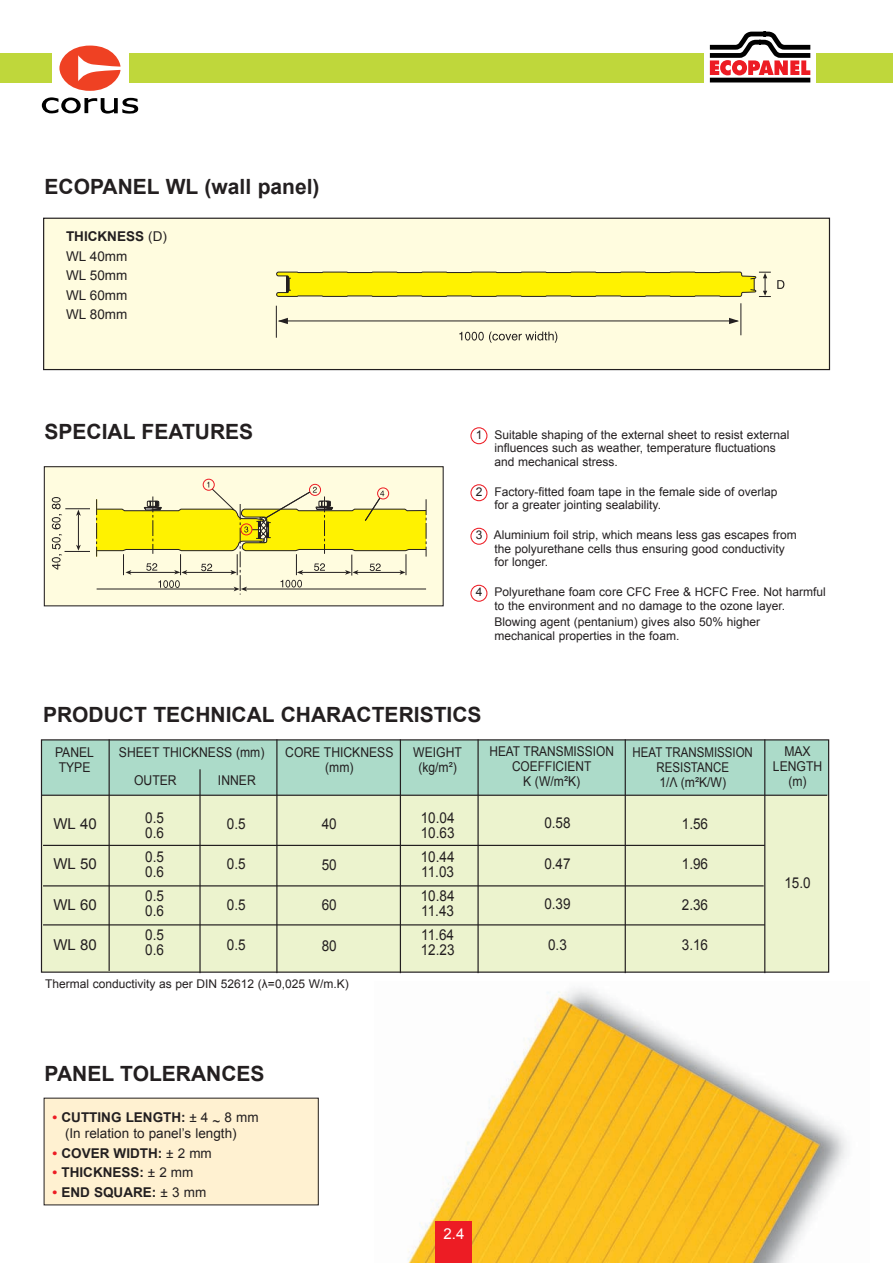
<style>
.page{position:relative;width:893px;height:1263px;background:#fff}
.page>*{position:absolute;margin:0;border:0;box-sizing:border-box;transform-origin:0 0}
.t1{font:700 21px "Arial";color:#231f20}
.t2{font:15px/15px "Arial";color:#231f20;scale:.9 1}
.t3{font:15px "Arial";color:#231f20}
.t4{font:15px "Arial";color:#fff}
.t5{font:13.5px/19.5px "Arial";color:#231f20}
.t6{font:13.5px/15px "Arial";color:#231f20;text-align:center;scale:.9 1}
.t7{font:700 13.5px "Arial";color:#231f20}
.t8{font:13.5px/15px "Arial";color:#231f20;text-align:center;scale:.85 1}
.t9{font:13.5px/15px "Arial";color:#231f20;text-align:center;scale:.88 1}
.t10{font:12px/13.5px "Arial";color:#231f20}
.s1{font-weight:700}
.s2{font-weight:700;color:#ed1c24}
.s3{color:#ed1c24}
.s4{font-weight:400}
</style>
<div class="page">
<img style="left:408px;top:988px;width:439px;height:275px">
<div style="left:42px;top:740px;width:787px;height:55px;background:#acdbc9"></div>
<div style="left:42px;top:795px;width:787px;height:177px;background:#ecf3ce"></div>
<div style="left:41px;top:739px;width:788px;height:234px;border:1px solid #231f20"></div>
<div style="left:44px;top:218px;width:785px;height:152px;background:#fffcdf"></div>
<div style="left:43px;top:218px;width:787px;height:152px;border:1px solid #231f20"></div>
<hr style="left:279px;top:321px;width:458px;height:1px;background:#231f20">
<svg style="left:278px;top:318px;width:10px;height:6px"></svg>
<svg style="left:729px;top:318px;width:10px;height:6px"></svg>
<hr style="left:276px;top:306px;width:1px;height:32px;background:#231f20">
<hr style="left:740px;top:303px;width:1px;height:32px;background:#231f20">
<svg style="left:459px;top:331px;width:98px;height:12px"></svg>
<svg style="left:276px;top:272px;width:494px;height:25px;background:#ece010"></svg>
<svg style="left:777px;top:280px;width:7px;height:9px"></svg>
<hr style="left:42px;top:795px;width:785px;height:1px;background:#231f20">
<hr style="left:276px;top:739px;width:1px;height:234px;background:#231f20">
<hr style="left:199px;top:769px;width:2px;height:204px;background:#231f20">
<hr style="left:108px;top:739px;width:2px;height:232px;background:#231f20">
<hr style="left:400px;top:739px;width:1px;height:234px;background:#231f20">
<hr style="left:477px;top:739px;width:1px;height:234px;background:#231f20">
<hr style="left:624px;top:739px;width:2px;height:234px;background:#231f20">
<hr style="left:764px;top:739px;width:1px;height:234px;background:#231f20">
<div style="left:44px;top:1098px;width:274px;height:107px;background:#fff1d1"></div>
<div style="left:44px;top:467px;width:399px;height:139px;background:#fffcdf"></div>
<svg style="left:52px;top:497px;width:38px;height:73px"></svg>
<svg style="left:96px;top:478px;width:331px;height:117px"></svg>
<div style="left:44px;top:466px;width:399px;height:140px;border:1px solid #231f20"></div>
<svg style="left:470px;top:585px;width:17px;height:17px"></svg>
<svg style="left:470px;top:528px;width:17px;height:17px"></svg>
<svg style="left:470px;top:484px;width:17px;height:17px"></svg>
<svg style="left:470px;top:427px;width:17px;height:17px"></svg>
<hr style="left:43px;top:845px;width:721px;height:1px;background:#231f20">
<hr style="left:43px;top:885px;width:720px;height:2px;background:#231f20">
<hr style="left:43px;top:924px;width:721px;height:2px;background:#231f20">
<div style="left:816px;top:53px;width:76px;height:30px;background:#bfd73b"></div>
<svg style="left:709px;top:31px;width:102px;height:44px"></svg>
<hr style="left:709px;top:78px;width:101px;height:4px;background:#000">
<svg style="left:59px;top:46px;width:61px;height:45px"></svg>
<svg style="left:42px;top:97px;width:96px;height:17px"></svg>
<div style="left:129px;top:53px;width:574px;height:30px;background:#bfd73b"></div>
<div style="left:435px;top:1222px;width:37px;height:41px;background:#ed1c24"></div>
<div style="left:0;top:53px;width:51px;height:30px;background:#bfd73b"></div>
<h1 class="t1" style="left:45px;top:175px;width:276px">ECOPANEL WL (wall panel)</h1>
<p class="t5" style="left:66px;top:227px;width:102px"><span class="s1">THICKNESS</span> (D)<br>WL 40mm<br>WL 50mm<br>WL 60mm<br>WL 80mm</p>
<h1 class="t1" style="left:45px;top:420px;width:210px">SPECIAL FEATURES</h1>
<p class="t10" style="left:476px;top:428px;width:8px">1</p>
<p class="t10" style="left:476px;top:485px;width:8px">2</p>
<p class="t10" style="left:476px;top:528px;width:8px">3</p>
<p class="t10" style="left:476px;top:585px;width:8px">4</p>
<p class="t10" style="left:494px;top:428px;width:296px">Suitable shaping of the external sheet to resist external influences such as weather, temperature fluctuations and mechanical stress.</p>
<p class="t10" style="left:494px;top:485px;width:284px">Factory-fitted foam tape in the female side of overlap for a greater jointing sealability.</p>
<p class="t10" style="left:494px;top:528px;width:304px">Aluminium foil strip, which means less gas escapes from the polyurethane cells thus ensuring good conductivity for longer.</p>
<p class="t10" style="left:494px;top:585px;width:333px">Polyurethane foam core CFC Free &amp; HCFC Free. Not harmful to the environment and no damage to the ozone layer.</p>
<p class="t10" style="left:494px;top:615px;width:267px">Blowing agent (pentanium) gives also 50% higher mechanical properties in the foam.</p>
<h1 class="t1" style="left:43px;top:704px;width:440px">PRODUCT TECHNICAL CHARACTERISTICS</h1>
<p class="t6" style="left:55px;top:745px;width:45px;text-align:left">PANEL<br>TYPE</p>
<p class="t6" style="left:285px;top:745px;width:122px">CORE THICKNESS (mm)</p>
<p class="t6" style="left:413px;top:745px;width:56px">WEIGHT (kg/m²)</p>
<p class="t9" style="left:489px;top:744px;width:143px">HEAT TRANSMISSION<br>COEFFICIENT<br>K (W/m²K)</p>
<p class="t8" style="left:632px;top:745px;width:143px">HEAT TRANSMISSION<br>RESISTANCE<br>1/Λ (m²K/W)</p>
<p class="t6" style="left:772px;top:744px;width:56px">MAX<br>LENGTH</p>
<p class="t6" style="left:119px;top:745px;width:163px">SHEET THICKNESS (mm)</p>
<p class="t6" style="left:134px;top:773px;width:49px">OUTER</p>
<p class="t6" style="left:218px;top:773px;width:43px">INNER</p>
<p class="t6" style="left:788px;top:774px;width:22px">(m)</p>
<p class="t3" style="left:53px;top:815px;width:45px">WL 40</p>
<p class="t3" style="left:53px;top:856px;width:45px">WL 50</p>
<p class="t3" style="left:53px;top:896px;width:45px">WL 60</p>
<p class="t3" style="left:53px;top:937px;width:45px">WL 80</p>
<p class="t2" style="left:145px;top:811px;width:22px">0.5<br>0.6</p>
<p class="t2" style="left:145px;top:850px;width:22px">0.5<br>0.6</p>
<p class="t2" style="left:145px;top:889px;width:22px">0.5<br>0.6</p>
<p class="t2" style="left:145px;top:928px;width:22px">0.5<br>0.6</p>
<p class="t2" style="left:227px;top:816px;width:22px">0.5</p>
<p class="t2" style="left:227px;top:857px;width:22px">0.5</p>
<p class="t2" style="left:227px;top:897px;width:22px">0.5</p>
<p class="t2" style="left:227px;top:938px;width:22px">0.5</p>
<p class="t2" style="left:322px;top:817px;width:18px">40</p>
<p class="t2" style="left:322px;top:857px;width:18px">50</p>
<p class="t2" style="left:322px;top:898px;width:18px">60</p>
<p class="t2" style="left:322px;top:938px;width:18px">80</p>
<p class="t10" style="left:45px;top:977px;width:305px">Thermal conductivity as per DIN 52612 (λ=0,025 W/m.K)</p>
<h1 class="t1" style="left:45px;top:1062px;width:221px">PANEL TOLERANCES</h1>
<p class="t5" style="left:65px;top:1109px;width:195px;line-height:16.5px;text-indent:-12px"><span class="s2">•</span> <span class="s1">CUTTING LENGTH:</span> ± 4 ~ 8 mm (In relation to panel’s length)</p>
<p class="t7" style="left:53px;top:1146px;width:161px"><span class="s3">•</span> COVER WIDTH: <span class="s4">± 2 mm</span></p>
<p class="t7" style="left:53px;top:1165px;width:142px"><span class="s3">•</span> THICKNESS: <span class="s4">± 2 mm</span></p>
<p class="t7" style="left:53px;top:1185px;width:155px"><span class="s3">•</span> END SQUARE: <span class="s4">± 3 mm</span></p>
<p class="t2" style="left:420px;top:811px;width:39px">10.04<br>10.63</p>
<p class="t2" style="left:420px;top:850px;width:39px">10.44<br>11.03</p>
<p class="t2" style="left:420px;top:889px;width:39px">10.84<br>11.43</p>
<p class="t2" style="left:420px;top:928px;width:39px">11.64<br>12.23</p>
<p class="t4" style="left:443px;top:1226px;width:22px">2.4</p>
<p class="t2" style="left:544px;top:816px;width:31px">0.58</p>
<p class="t2" style="left:544px;top:856px;width:31px">0.47</p>
<p class="t2" style="left:544px;top:897px;width:31px">0.39</p>
<p class="t2" style="left:548px;top:937px;width:22px">0.3</p>
<p class="t2" style="left:682px;top:816px;width:31px">1.56</p>
<p class="t2" style="left:682px;top:857px;width:31px">1.96</p>
<p class="t2" style="left:682px;top:897px;width:31px">2.36</p>
<p class="t2" style="left:682px;top:938px;width:31px">3.16</p>
<p class="t2" style="left:784px;top:875px;width:31px">15.0</p>
</div>
